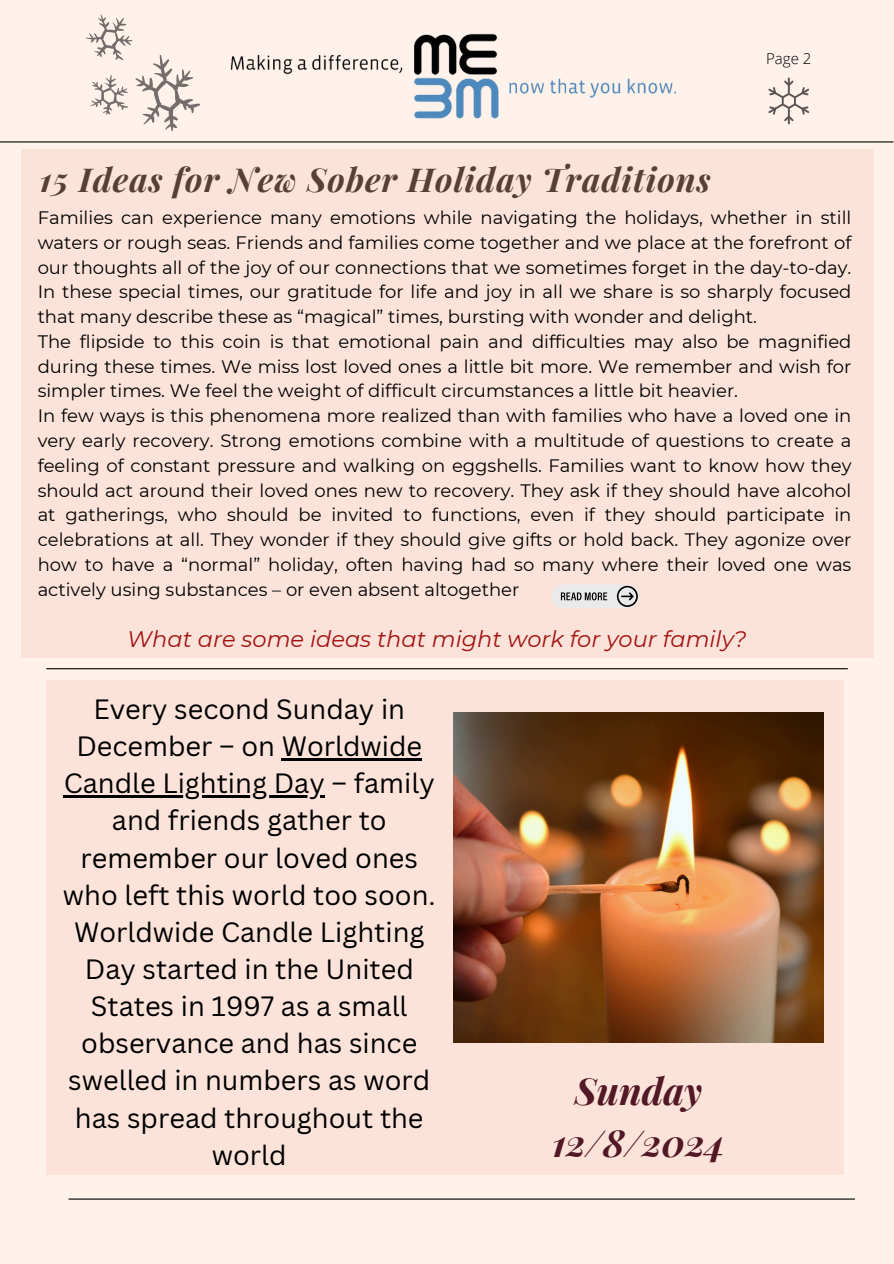
<style>
.page{position:relative;width:894px;height:1264px;background:#fff}
.page>*{position:absolute;margin:0;border:0;box-sizing:border-box;transform-origin:0 0}
.t1{font:italic 700 37.35px/51.8px "Playfair Display";color:#521825;text-align:center}
.t2{font:italic 700 33px "Playfair Display";letter-spacing:.03em;color:#573f35}
.t3{font:27.15px/37.2px "Canva Sans";color:#000;text-align:center}
.t4{font:italic 22.5px "Montserrat";color:#a51212}
.t5{font:18px/24.8px "Montserrat";color:#000}
.t6{font:300 15px "Open Sans";color:#000}
</style>
<div class="page">
<div style="left:0;top:0;width:893px;height:1263px;background:#fef2ea"></div>
<div style="left:22px;top:149px;width:851px;height:508px;background:#fbe3d9"></div>
<div style="left:46px;top:680px;width:797px;height:494px;background:#fbe3d9"></div>
<hr style="left:0;top:141px;width:892px;height:1px;background:#000">
<hr style="left:69px;top:1198px;width:785px;height:1px;background:#000">
<hr style="left:47px;top:668px;width:800px;height:1px;background:#000">
<img style="left:230px;top:33px;width:447px;height:86px">
<svg style="left:85px;top:14px;width:115px;height:117px"></svg>
<svg style="left:768px;top:77px;width:40px;height:47px"></svg>
<img style="left:453px;top:712px;width:370px;height:330px">
<div style="left:551px;top:584px;width:88px;height:24px;background:#eaeaea;border-radius:12px"></div>
<svg style="left:616px;top:586px;width:21px;height:21px"></svg>
<svg style="left:560px;top:592px;width:47px;height:8px"></svg>
<hr style="left:281px;top:758px;width:141px;height:2px;background:#000">
<hr style="left:64px;top:795px;width:261px;height:2px;background:#000">
<p class="t6" style="left:766px;top:48px;width:47px">Page 2</p>
<p class="t2" style="left:40px;top:156px;width:672px">15 Ideas for New Sober Holiday Traditions</p>
<h4 class="t5" style="left:38px;top:205px;width:815px">Families can experience many emotions while navigating the holidays, whether in still waters or rough seas. Friends and families come together and we place at the forefront of our thoughts all of the joy of our connections that we sometimes forget in the day-to-day.<br>In these special times, our gratitude for life and joy in all we share is so sharply focused that many describe these as “magical” times, bursting with wonder and delight.<br>The flipside to this coin is that emotional pain and difficulties may also be magnified during these times. We miss lost loved ones a little bit more. We remember and wish for simpler times. We feel the weight of difficult circumstances a little bit heavier.<br>In few ways is this phenomena more realized than with families who have a loved one in very early recovery. Strong emotions combine with a multitude of questions to create a feeling of constant pressure and walking on eggshells. Families want to know how they should act around their loved ones new to recovery. They ask if they should have alcohol at gatherings, who should be invited to functions, even if they should participate in celebrations at all. They wonder if they should give gifts or hold back. They agonize over how to have a “normal” holiday, often having had so many where their loved one was actively using substances – or even absent altogether</h4>
<h3 class="t4" style="left:127px;top:625px;width:620px">What are some ideas that might work for your family?</h3>
<p class="t3" style="left:76px;top:689px;width:347px">Every second Sunday in<br>December – on Worldwide</p>
<h2 class="t3" style="left:63px;top:764px;width:374px">Candle Lighting Day – family and friends gather to remember our loved ones who left this world too soon.<br>Worldwide Candle Lighting<br>Day started in the United<br>States in 1997 as a small observance and has since swelled in numbers as word has spread throughout the world</h2>
<h5 class="t1" style="left:552px;top:1063px;width:174px">Sunday<br>12/8/2024</h5>
</div>
